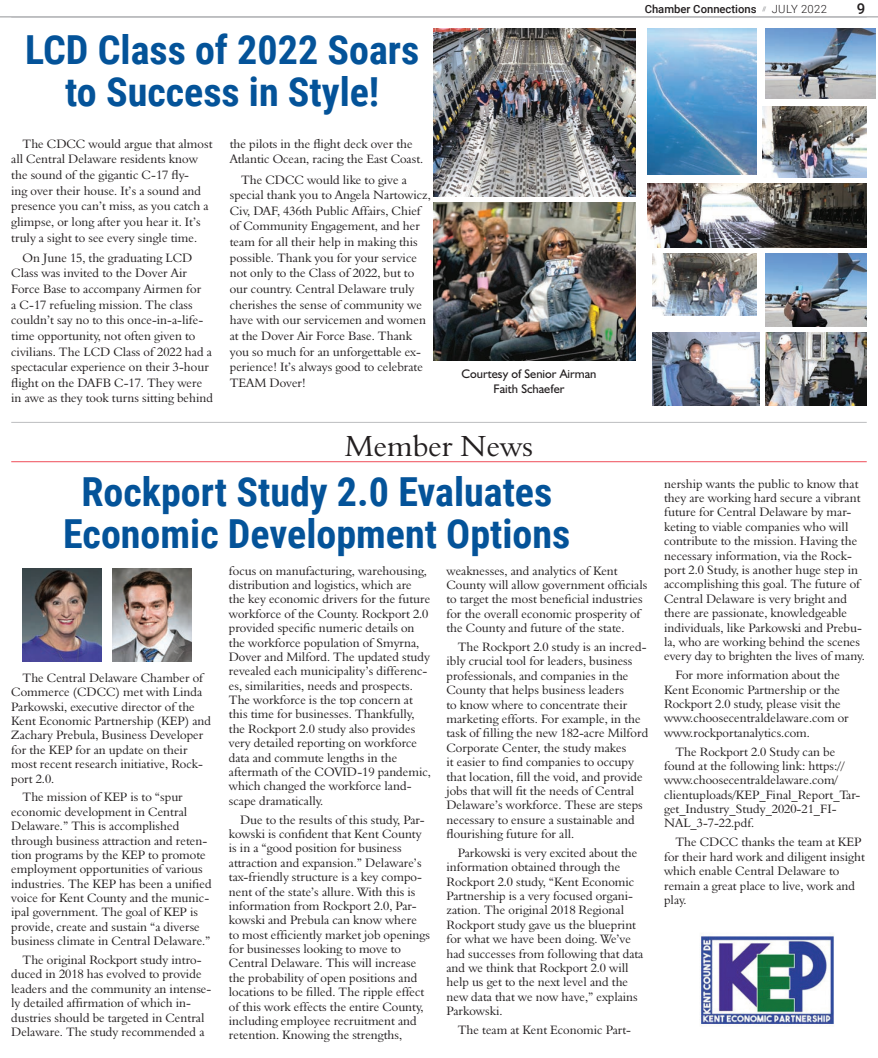
<style>
.page{position:relative;width:878px;height:1058px;background:#fff}
.page>*{position:absolute;margin:0;border:0;box-sizing:border-box;transform-origin:0 0}
.t1{font:700 40px/42.5px "Roboto Condensed";color:#045399;text-align:center}
.t2{font:30px "Aldine 401 BT Roman A";color:#231f20}
.t3{font:500 15px "Roboto";color:#231f20}
.t4{font:12.5px/14.4px "Aldine 401 BT Roman A";color:#231f20}
.t5{font:12.5px/15px "Humanist 521 BT";color:#231f20;text-align:center}
.t6{font:500 11.25px "Roboto";color:#231f20}
.s1{font-weight:300}
</style>
<div class="page">
<hr style="left:0;top:17px;width:878px;height:1px;background:#939598">
<img style="left:433px;top:203px;width:203px;height:157px">
<img style="left:433px;top:28px;width:203px;height:169px">
<img style="left:762px;top:107px;width:104px;height:70px">
<img style="left:652px;top:253px;width:104px;height:63px">
<img style="left:765px;top:332px;width:101px;height:73px">
<img style="left:647px;top:28px;width:110px;height:146px">
<img style="left:652px;top:332px;width:107px;height:73px">
<img style="left:647px;top:183px;width:219px;height:65px">
<img style="left:765px;top:28px;width:110px;height:70px">
<img style="left:765px;top:253px;width:101px;height:73px">
<hr style="left:11px;top:17px;width:855px;height:1px;background:#bcbdc0">
<hr style="left:11px;top:422px;width:855px;height:1px;background:#bcbdc0">
<img style="left:701px;top:936px;width:133px;height:88px">
<img style="left:22px;top:568px;width:79px;height:93px">
<img style="left:112px;top:568px;width:79px;height:93px">
<hr style="left:11px;top:461px;width:855px;height:1px;background:#ef4d58">
<h1 class="t1" style="left:25px;top:27px;width:395px">LCD Class of 2022 Soars to Success in Style!</h1>
<p class="t4" style="left:11px;top:136px;width:203px;line-height:15.6px;text-indent:11px">The CDCC would argue that almost all Central Delaware residents know the sound of the gigantic C-17 fly-<br>ing over their house. It’s a sound and presence you can’t miss, as you catch a glimpse, or long after you hear it. It’s truly a sight to see every single time.</p>
<p class="t4" style="left:11px;top:249px;width:203px;line-height:15.6px;text-indent:11px">On June 15, the graduating LCD Class was invited to the Dover Air Force Base to accompany Airmen for<br>a C-17 refueling mission. The class couldn’t say no to this once-in-a-life&shy;time opportunity, not often given to civilians. The LCD Class of 2022 had a spectacular experience on their 3-hour flight on the DAFB C-17. They were in awe as they took turns sitting behind</p>
<p class="t4" style="left:230px;top:136px;width:195px;line-height:15.6px">the pilots in the flight deck over the<br>Atlantic Ocean, racing the East Coast.</p>
<p class="t4" style="left:230px;top:171px;width:202px;line-height:15.6px;text-indent:11px">The CDCC would like to give a special thank you to Angela Nartowicz, Civ, DAF, 436th Public Affairs, Chief of Community Engagement, and her team for all their help in making this possible. Thank you for your service not only to the Class of 2022, but to our country. Central Delaware truly cherishes the sense of community we have with our servicemen and women at the Dover Air Force Base. Thank you so much for an unforgettable ex&shy;perience! It’s always good to celebrate TEAM Dover!</p>
<p class="t5" style="left:461px;top:366px;width:136px">Courtesy of Senior Airman<br>Faith Schaefer</p>
<h2 class="t2" style="left:345px;top:427px;width:190px">Member News</h2>
<p class="t6" style="left:644px;top:1px;width:184px">Chamber Connections <sup>//</sup> <span class="s1">JULY 2022</span></p>
<p class="t3" style="left:856px;top:-2px;width:10px">9</p>
<h1 class="t1" style="left:63px;top:469px;width:508px">Rockport Study 2.0 Evaluates<br>Economic Development Options</h1>
<p class="t4" style="left:11px;top:670px;width:201px;text-indent:11px">The Central Delaware Chamber of<br>Commerce (CDCC) met with Linda<br>Parkowski, executive director of the<br>Kent Economic Partnership (KEP) and<br>Zachary Prebula, Business Developer for the KEP for an update on their most recent research initiative, Rock&shy;port 2.0.</p>
<p class="t4" style="left:11px;top:790px;width:202px;text-indent:11px">The mission of KEP is to “spur economic development in Central Delaware.” This is accomplished through business attraction and reten&shy;tion programs by the KEP to promote employment opportunities of various industries. The KEP has been a unified voice for Kent County and the munic&shy;ipal government. The goal of KEP is provide, create and sustain “a diverse business climate in Central Delaware.”</p>
<p class="t4" style="left:11px;top:952px;width:202px;text-indent:11px">The original Rockport study intro&shy;duced in 2018 has evolved to provide leaders and the community an intense&shy;ly detailed affirmation of which in&shy;dustries should be targeted in Central Delaware. The study recommended a</p>
<p class="t4" style="left:229px;top:563px;width:204px">focus on manufacturing, warehousing, distribution and logistics, which are the key economic drivers for the future workforce of the County. Rockport 2.0 provided specific numeric details on the workforce population of Smyrna, Dover and Milford. The updated study revealed each municipality’s differenc&shy;es, similarities, needs and prospects.<br>The workforce is the top concern at this time for businesses. Thankfully, the Rockport 2.0 study also provides very detailed reporting on workforce data and commute lengths in the aftermath of the COVID-19 pandemic, which changed the workforce land&shy;scape dramatically.</p>
<p class="t4" style="left:229px;top:812px;width:203px;text-indent:11px">Due to the results of this study, Par&shy;kowski is confident that Kent County is in a “good position for business attraction and expansion.” Delaware’s tax-friendly structure is a key compo&shy;nent of the state’s allure. With this is information from Rockport 2.0, Par&shy;kowski and Prebula can know where to most efficiently market job openings for businesses looking to move to Central Delaware. This will increase the probability of open positions and locations to be filled. The ripple effect of this work effects the entire County, including employee recruitment and retention. Knowing the strengths,</p>
<p class="t4" style="left:446px;top:563px;width:202px">weaknesses, and analytics of Kent County will allow government officials to target the most beneficial industries for the overall economic prosperity of the County and future of the state.</p>
<p class="t4" style="left:446px;top:639px;width:203px;text-indent:11px">The Rockport 2.0 study is an incred&shy;ibly crucial tool for leaders, business professionals, and companies in the County that helps business leaders<br>to know where to concentrate their marketing efforts. For example, in the task of filling the new 182-acre Milford Corporate Center, the study makes<br>it easier to find companies to occupy that location, fill the void, and provide jobs that will fit the needs of Central Delaware’s workforce. These are steps necessary to ensure a sustainable and flourishing future for all.</p>
<p class="t4" style="left:446px;top:845px;width:198px;text-indent:11px">Parkowski is very excited about the information obtained through the Rockport 2.0 study, “Kent Economic Partnership is a very focused organi&shy;zation. The original 2018 Regional Rockport study gave us the blueprint for what we have been doing. We’ve had successes from following that data and we think that Rockport 2.0 will help us get to the next level and the new data that we now have,” explains Parkowski.</p>
<p class="t4" style="left:458px;top:1022px;width:175px">The team at Kent Economic Part-</p>
<p class="t4" style="left:664px;top:476px;width:202px">nership wants the public to know that they are working hard secure a vibrant future for Central Delaware by mar&shy;keting to viable companies who will contribute to the mission. Having the necessary information, via the Rock&shy;port 2.0 Study, is another huge step in accomplishing this goal. The future of Central Delaware is very bright and there are passionate, knowledgeable individuals, like Parkowski and Prebu&shy;la, who are working behind the scenes every day to brighten the lives of many.</p>
<p class="t4" style="left:664px;top:667px;width:186px;text-indent:11px">For more information about the Kent Economic Partnership or the Rockport 2.0 study, please visit the www.choosecentraldelaware.com or www.rockportanalytics.com.</p>
<p class="t4" style="left:664px;top:744px;width:198px;text-indent:11px">The Rockport 2.0 Study can be found at the following link: https:// www.choosecentraldelaware.com/ clientuploads/KEP_Final_Report_Tar&shy;get_Industry_Study_2020-21_FI-<br>NAL_3-7-22.pdf.</p>
<p class="t4" style="left:664px;top:834px;width:202px;text-indent:11px">The CDCC thanks the team at KEP for their hard work and diligent insight which enable Central Delaware to remain a great place to live, work and play.</p>
</div>
